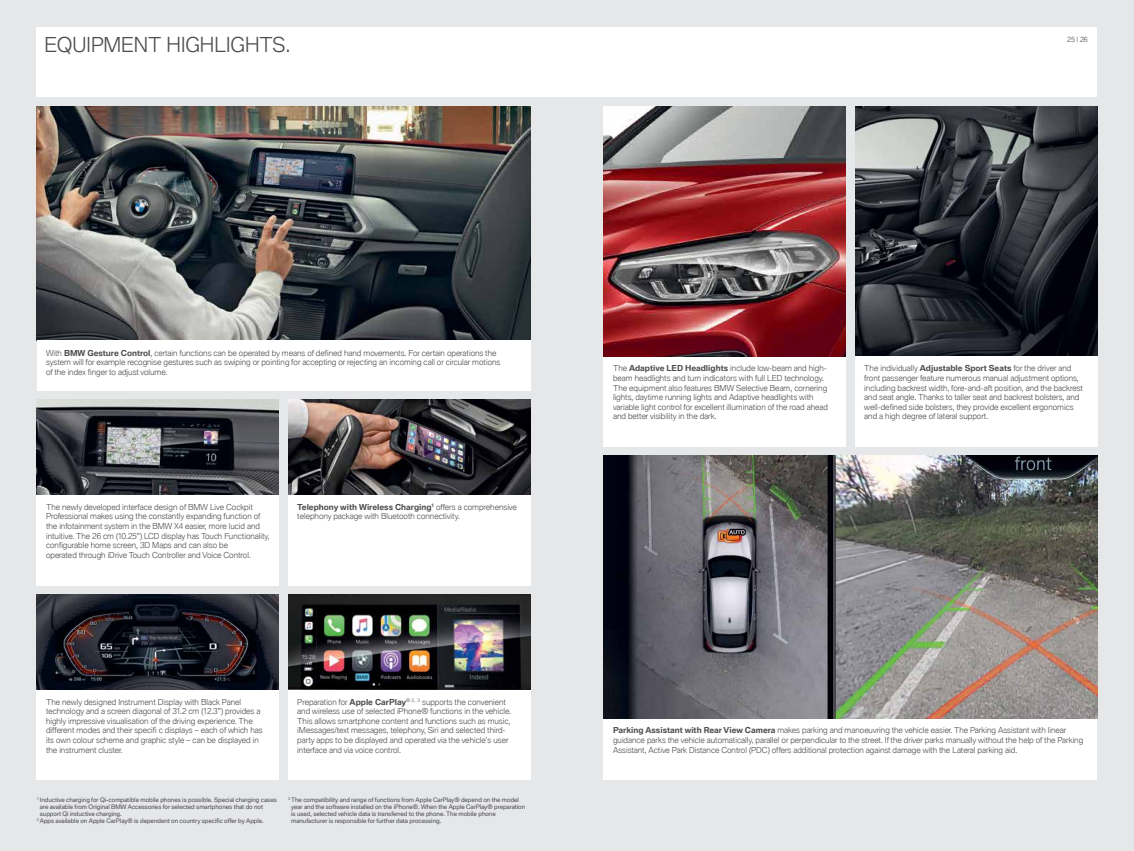
<style>
.page{position:relative;width:1134px;height:851px;background:#fff}
.page>*{position:absolute;margin:0;border:0;box-sizing:border-box;transform-origin:0 0}
.t1{font:300 20px "BMW Type Global Pro";color:#4d4d4f}
.t2{font:300 8px/9.6px "BMW Type Global Pro";color:#4d4d4f}
.t3{font:300 7px "BMW Type Global Pro";color:#4d4d4f}
.t4{font:6px/7.2px "BMW Type Global Pro";color:#4d4d4f}
.s1{font-weight:700}
</style>
<div class="page">
<div style="left:0;top:0;width:1134px;height:850px;background:#e6e7e8"></div>
<div style="left:37px;top:28px;width:1060px;height:69px;background:#fff"></div>
<div style="left:37px;top:494px;width:242px;height:91px;background:#fff"></div>
<div style="left:37px;top:689px;width:242px;height:91px;background:#fff"></div>
<img style="left:37px;top:106px;width:493px;height:234px">
<img style="left:37px;top:400px;width:242px;height:94px">
<div style="left:37px;top:340px;width:493px;height:50px;background:#fff"></div>
<img style="left:37px;top:594px;width:242px;height:95px">
<div style="left:288px;top:494px;width:242px;height:91px;background:#fff"></div>
<div style="left:288px;top:689px;width:242px;height:91px;background:#fff"></div>
<img style="left:288px;top:594px;width:242px;height:95px">
<div style="left:604px;top:356px;width:242px;height:90px;background:#fff"></div>
<img style="left:604px;top:106px;width:242px;height:250px">
<div style="left:604px;top:718px;width:493px;height:62px;background:#fff"></div>
<img style="left:855px;top:106px;width:242px;height:250px">
<div style="left:855px;top:356px;width:242px;height:90px;background:#fff"></div>
<img style="left:604px;top:455px;width:493px;height:263px">
<img style="left:288px;top:400px;width:242px;height:94px">
<h1 class="t1" style="left:45px;top:30px;width:247px">EQUIPMENT HIGHLIGHTS.</h1>
<p class="t3" style="left:1067px;top:35px;width:22px">25 | 26</p>
<p class="t2" style="left:46px;top:348px;width:456px">With <span class="s1">BMW Gesture Control</span>, certain functions can be operated by means of defined hand movements. For certain operations the system will for example recognise gestures such as swiping or pointing for accepting or rejecting an incoming call or circular motions of the index finger to adjust volume.</p>
<p class="t2" style="left:46px;top:502px;width:225px">The newly developed interface design of BMW Live Cockpit Professional makes using the constantly expanding function of the infotainment system in the BMW X4 easier, more lucid and intuitive. The 26 cm (10.25”) LCD display has Touch Functionality, configurable home screen, 3D Maps and can also be<br>operated through iDrive Touch Controller and Voice Control.</p>
<p class="t2" style="left:297px;top:502px;width:221px"><span class="s1">Telephony with Wireless Charging</span><sup>1</sup> offers a comprehensive telephony package with Bluetooth connectivity.</p>
<p class="t2" style="left:46px;top:697px;width:218px">The newly designed Instrument Display with Black Panel technology and a screen diagonal of 31.2 cm (12.3”) provides a highly impressive visualisation of the driving experience. The different modes and their specifi c displays – each of which has its own colour scheme and graphic style – can be displayed in the instrument cluster.</p>
<p class="t2" style="left:297px;top:697px;width:215px">Preparation for <span class="s1">Apple CarPlay</span><sup>®</sup> <sup>2,</sup> <sup>3</sup> supports the convenient and wireless use of selected iPhone® functions in the vehicle.<br>This allows smartphone content and functions such as music, iMessages/text messages, telephony, Siri and selected third&shy;party apps to be displayed and operated via the vehicle’s user interface and via voice control.</p>
<p class="t4" style="left:37px;top:796px;width:241px"><sup>1</sup> Inductive charging for Qi-compatible mobile phones is possible. Special charging cases</p>
<p class="t4" style="left:40px;top:803px;width:225px">are available from Original BMW Accessories for selected smartphones that do not</p>
<p class="t4" style="left:40px;top:810px;width:83px">support Qi inductive charging.</p>
<p class="t4" style="left:37px;top:817px;width:228px"><sup>2</sup> Apps available on Apple CarPlay® is dependent on country specific offer by Apple.</p>
<p class="t4" style="left:291px;top:796px;width:236px;text-indent:-3px"><sup>3</sup> The compatibility and range of functions from Apple CarPlay® depend on the model year and the software installed on the iPhone®. When the Apple CarPlay® preparation is used, selected vehicle data is transferred to the phone. The mobile phone manufacturer is responsible for further data processing.</p>
<p class="t2" style="left:613px;top:364px;width:217px">The <span class="s1">Adaptive LED Headlights</span> include low-beam and high&shy;beam headlights and turn indicators with full LED technology.<br>The equipment also features BMW Selective Beam, cornering lights, daytime running lights and Adaptive headlights with variable light control for excellent illumination of the road ahead and better visibility in the dark.</p>
<p class="t2" style="left:864px;top:364px;width:220px">The individually <span class="s1">Adjustable Sport Seats</span> for the driver and front passenger feature numerous manual adjustment options, including backrest width, fore-and-aft position, and the backrest and seat angle. Thanks to taller seat and backrest bolsters, and well-defined side bolsters, they provide excellent ergonomics and a high degree of lateral support.</p>
<p class="t2" style="left:613px;top:726px;width:472px"><span class="s1">Parking Assistant with Rear View Camera</span> makes parking and manoeuvring the vehicle easier. The Parking Assistant with linear guidance parks the vehicle automatically, parallel or perpendicular to the street. If the driver parks manually without the help of the Parking<br>Assistant, Active Park Distance Control (PDC) offers additional protection against damage with the Lateral parking aid.</p>
</div>
